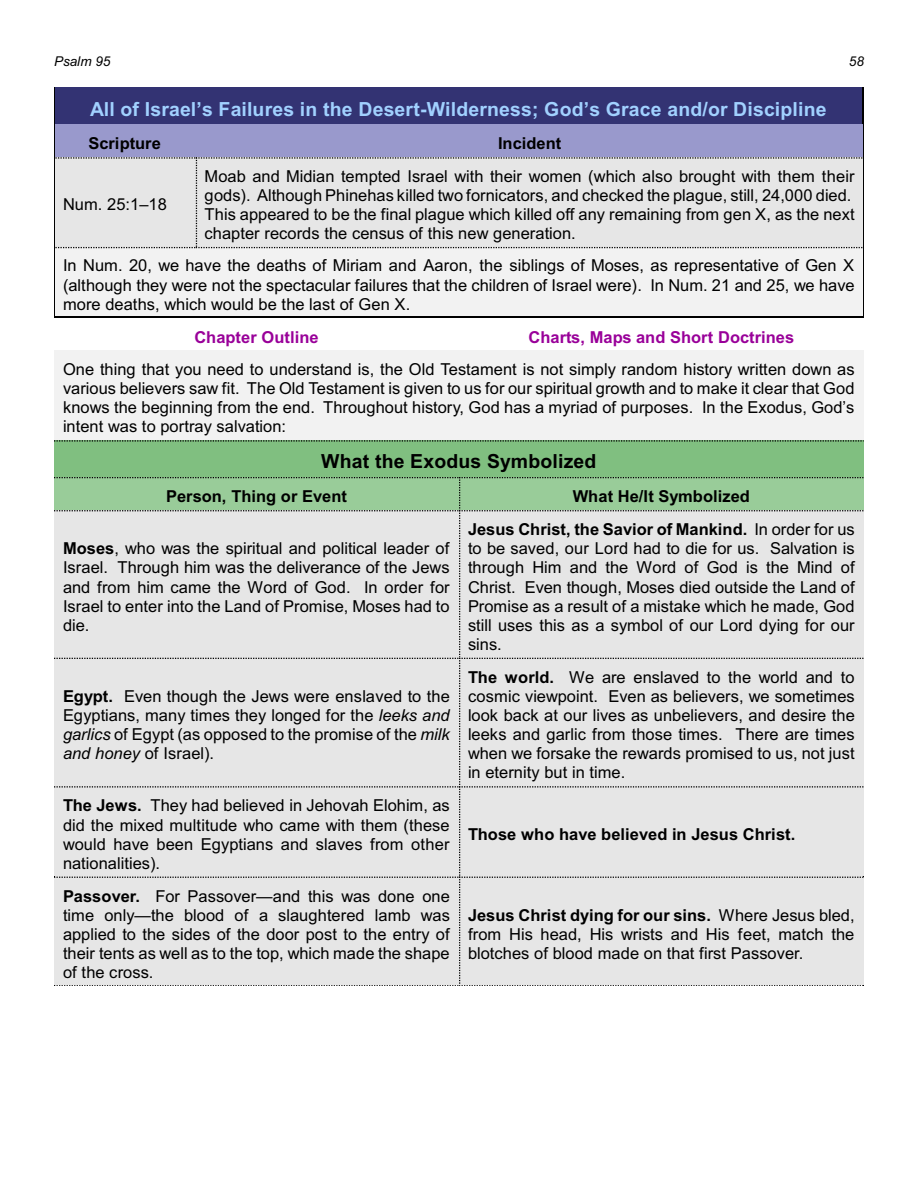
<style>
.page{position:relative;width:918px;height:1188px;background:#fff}
.page>*{position:absolute;margin:0;border:0;box-sizing:border-box;transform-origin:0 0}
.t1{font:700 19.5px "Arial";letter-spacing:.01em;color:#a1d1ff}
.t2{font:700 19.5px "Arial";letter-spacing:.01em;color:#000}
.t3{font:16.5px/19px "Arial";color:#000;text-align:justify}
.t4{font:700 16.5px "Arial";color:#000}
.t5{font:700 16.5px "Arial";color:#909}
.t6{font:italic 13.5px "Arial";color:#000}
.s1{font-weight:700}
.s2{font-style:italic}
</style>
<div class="page">
<hr style="left:54px;top:87px;width:1px;height:37px;background:#000">
<hr style="left:863px;top:87px;width:1px;height:37px;background:#000">
<div style="left:55px;top:87px;width:807px;height:37px;background:#333373"></div>
<hr style="left:54px;top:124px;width:1px;height:33px;background:#000">
<div style="left:55px;top:124px;width:141px;height:33px;background:#99c"></div>
<hr style="left:863px;top:124px;width:1px;height:33px;background:#000">
<div style="left:196px;top:124px;width:666px;height:33px;background:#99c"></div>
<hr style="left:54px;top:157px;width:1px;height:90px;background:#000">
<hr style="left:863px;top:157px;width:1px;height:90px;background:#000">
<hr style="left:54px;top:247px;width:1px;height:70px;background:#000">
<hr style="left:54px;top:316px;width:142px;height:1px;background:#000">
<div style="left:55px;top:247px;width:141px;height:69px;background:#f2f2f2"></div>
<hr style="left:863px;top:247px;width:1px;height:70px;background:#000">
<hr style="left:196px;top:316px;width:668px;height:1px;background:#000">
<div style="left:196px;top:247px;width:666px;height:69px;background:#f2f2f2"></div>
<div style="left:55px;top:157px;width:807px;height:91px;background:#e6e6e6"></div>
<div style="left:54px;top:351px;width:810px;height:89px;background:#f2f2f2"></div>
<div style="left:54px;top:440px;width:810px;height:37px;background:#80bf80"></div>
<svg style="left:54px;top:440px;width:810px;height:2px"></svg>
<svg style="left:54px;top:477px;width:810px;height:509px;background:#dfe2df"></svg>
<p class="t6" style="left:54px;top:57px;width:58px">Psalm 95</p>
<p class="t6" style="left:849px;top:57px;width:17px">58</p>
<p class="t1" style="left:90px;top:101px;width:738px">All of Israel’s Failures in the Desert-Wilderness; God’s Grace and/or Discipline</p>
<p class="t4" style="left:88px;top:137px;width:74px">Scripture</p>
<p class="t4" style="left:498px;top:137px;width:65px">Incident</p>
<p class="t3" style="left:205px;top:168px;width:652px;text-align:left">Moab and Midian tempted Israel with their women (which also brought with them their gods). Although Phinehas killed two fornicators, and checked the plague, still, 24,000 died.<br>This appeared to be the final plague which killed off any remaining from gen X, as the next chapter records the census of this new generation.</p>
<p class="t3" style="left:63px;top:258px;width:793px">In Num. 20, we have the deaths of Miriam and Aaron, the siblings of Moses, as representative of Gen X (although they were not the spectacular failures that the children of Israel were). In Num. 21 and 25, we have more deaths, which would be the last of Gen X.</p>
<p class="t5" style="left:194px;top:331px;width:126px">Chapter Outline</p>
<p class="t5" style="left:529px;top:331px;width:267px">Charts, Maps and Short Doctrines</p>
<p class="t3" style="left:63px;top:361px;width:793px">One thing that you need to understand is, the Old Testament is not simply random history written down as various believers saw fit. The Old Testament is given to us for our spiritual growth and to make it clear that God knows the beginning from the end. Throughout history, God has a myriad of purposes. In the Exodus, God’s intent was to portray salvation:</p>
<p class="t2" style="left:321px;top:454px;width:277px">What the Exodus Symbolized</p>
<p class="t4" style="left:166px;top:490px;width:182px">Person, Thing or Event</p>
<p class="t4" style="left:573px;top:490px;width:179px">What He/It Symbolized</p>
<p class="t3" style="left:63px;top:540px;width:388px"><span class="s1">Moses</span>, who was the spiritual and political leader of Israel. Through him was the deliverance of the Jews and from him came the Word of God. In order for Israel to enter into the Land of Promise, Moses had to die.</p>
<p class="t3" style="left:63px;top:197px;width:105px">Num. 25:1–18</p>
<p class="t3" style="left:468px;top:521px;width:388px"><span class="s1">Jesus Christ, the Savior of Mankind.</span> In order for us to be saved, our Lord had to die for us. Salvation is through Him and the Word of God is the Mind of Christ. Even though, Moses died outside the Land of Promise as a result of a mistake which he made, God still uses this as a symbol of our Lord dying for our sins.</p>
<p class="t3" style="left:63px;top:688px;width:388px"><span class="s1">Egypt.</span> Even though the Jews were enslaved to the Egyptians, many times they longed for the <span class="s2">leeks and garlics</span> of Egypt (as opposed to the promise of the <span class="s2">milk and honey</span> of Israel).</p>
<p class="t3" style="left:63px;top:797px;width:388px"><span class="s1">The Jews.</span> They had believed in Jehovah Elohim, as did the mixed multitude who came with them (these would have been Egyptians and slaves from other nationalities).</p>
<p class="t3" style="left:63px;top:888px;width:388px"><span class="s1">Passover.</span> For Passover—and this was done one time only—the blood of a slaughtered lamb was applied to the sides of the door post to the entry of their tents as well as to the top, which made the shape of the cross.</p>
<p class="t3" style="left:468px;top:669px;width:388px"><span class="s1">The world.</span> We are enslaved to the world and to cosmic viewpoint. Even as believers, we sometimes look back at our lives as unbelievers, and desire the leeks and garlic from those times. There are times when we forsake the rewards promised to us, not just in eternity but in time.</p>
<p class="t4" style="left:468px;top:828px;width:329px">Those who have believed in Jesus Christ.</p>
<p class="t3" style="left:468px;top:907px;width:388px"><span class="s1">Jesus Christ dying for our sins.</span> Where Jesus bled, from His head, His wrists and His feet, match the blotches of blood made on that first Passover.</p>
</div>
